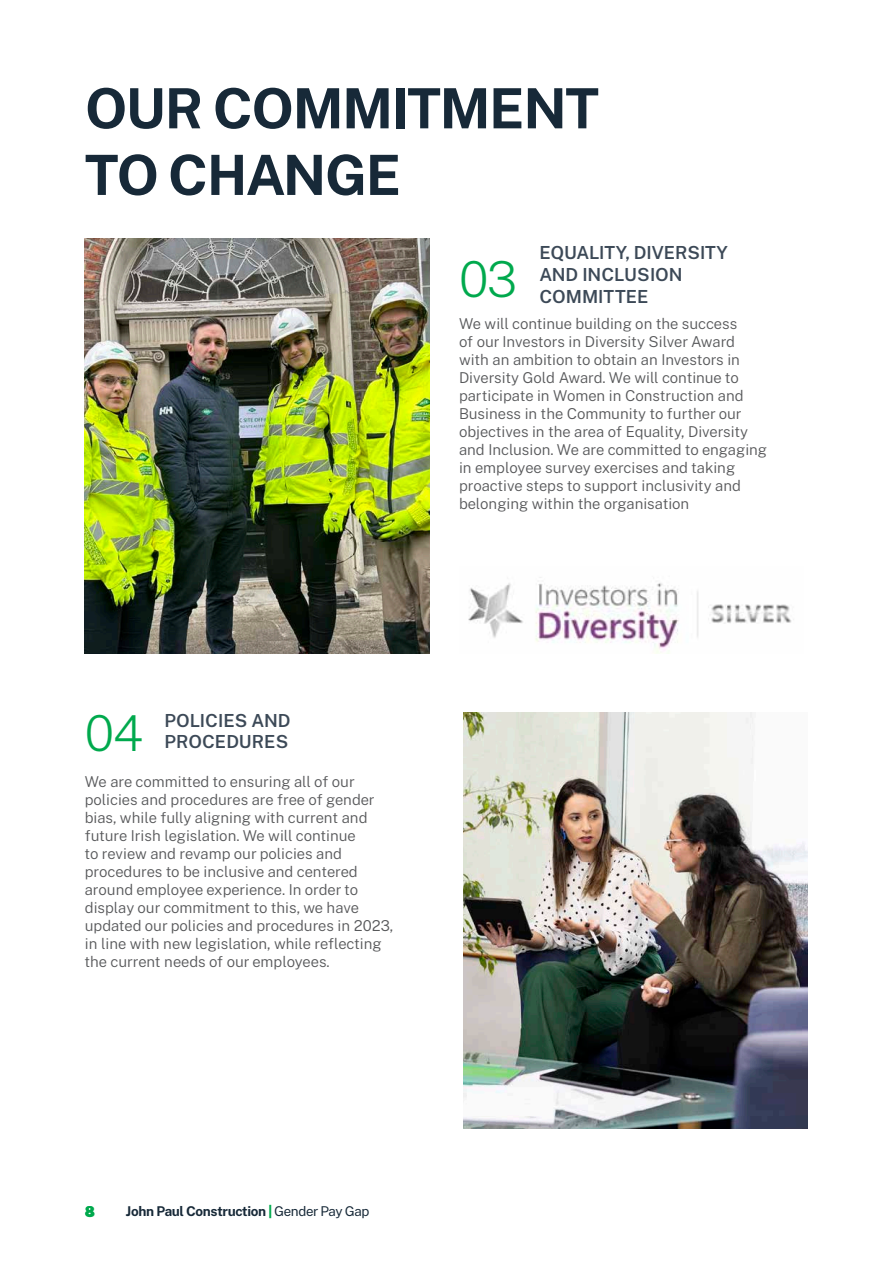
<style>
.page{position:relative;width:893px;height:1263px;background:#fff}
.page>*{position:absolute;margin:0;border:0;box-sizing:border-box;transform-origin:0 0}
.t1{font:700 55.5px/66.6px "Public Sans";letter-spacing:-.025em;color:#172938}
.t2{font:200 49.5px "Public Sans";color:#00a94d}
.t3{font:600 18px/21.6px "Public Sans";color:#3c4957}
.t4{font:300 15px/18px "Public Sans";color:#57585a}
.t5{font:900 15px "Public Sans";color:#00a94d}
.t6{font:700 13.5px "Public Sans";letter-spacing:-.025em;color:#172938}
.s1{font-weight:900;color:#00a94d}
.s2{font-weight:400}
</style>
<div class="page">
<img style="left:463px;top:713px;width:345px;height:415px">
<img style="left:468px;top:577px;width:324px;height:77px">
<img style="left:85px;top:238px;width:344px;height:416px">
<p class="t1" style="left:85px;top:73px;width:516px">OUR COMMITMENT<br>TO CHANGE</p>
<p class="t2" style="left:459px;top:242px;width:60px">03</p>
<p class="t3" style="left:539px;top:241px;width:190px">EQUALITY, DIVERSITY</p>
<p class="t3" style="left:539px;top:263px;width:145px">AND INCLUSION<br>COMMITTEE</p>
<p class="t4" style="left:459px;top:314px;width:310px">We will continue building on the success<br>of our Investors in Diversity Silver Award with an ambition to obtain an Investors in Diversity Gold Award. We will continue to participate in Women in Construction and Business in the Community to further our objectives in the area of Equality, Diversity and Inclusion. We are committed to engaging in employee survey exercises and taking proactive steps to support inclusivity and belonging within the organisation</p>
<p class="t2" style="left:85px;top:696px;width:60px">04</p>
<p class="t3" style="left:164px;top:709px;width:128px">POLICIES AND<br>PROCEDURES</p>
<p class="t4" style="left:85px;top:772px;width:310px">We are committed to ensuring all of our policies and procedures are free of gender bias, while fully aligning with current and future Irish legislation. We will continue<br>to review and revamp our policies and procedures to be inclusive and centered around employee experience. In order to display our commitment to this, we have updated our policies and procedures in 2023, in line with new legislation, while reflecting the current needs of our employees.</p>
<p class="t5" style="left:85px;top:1200px;width:11px">8</p>
<p class="t6" style="left:126px;top:1200px;width:245px">John Paul Construction <span class="s1">|</span> <span class="s2">Gender Pay Gap</span></p>
</div>
